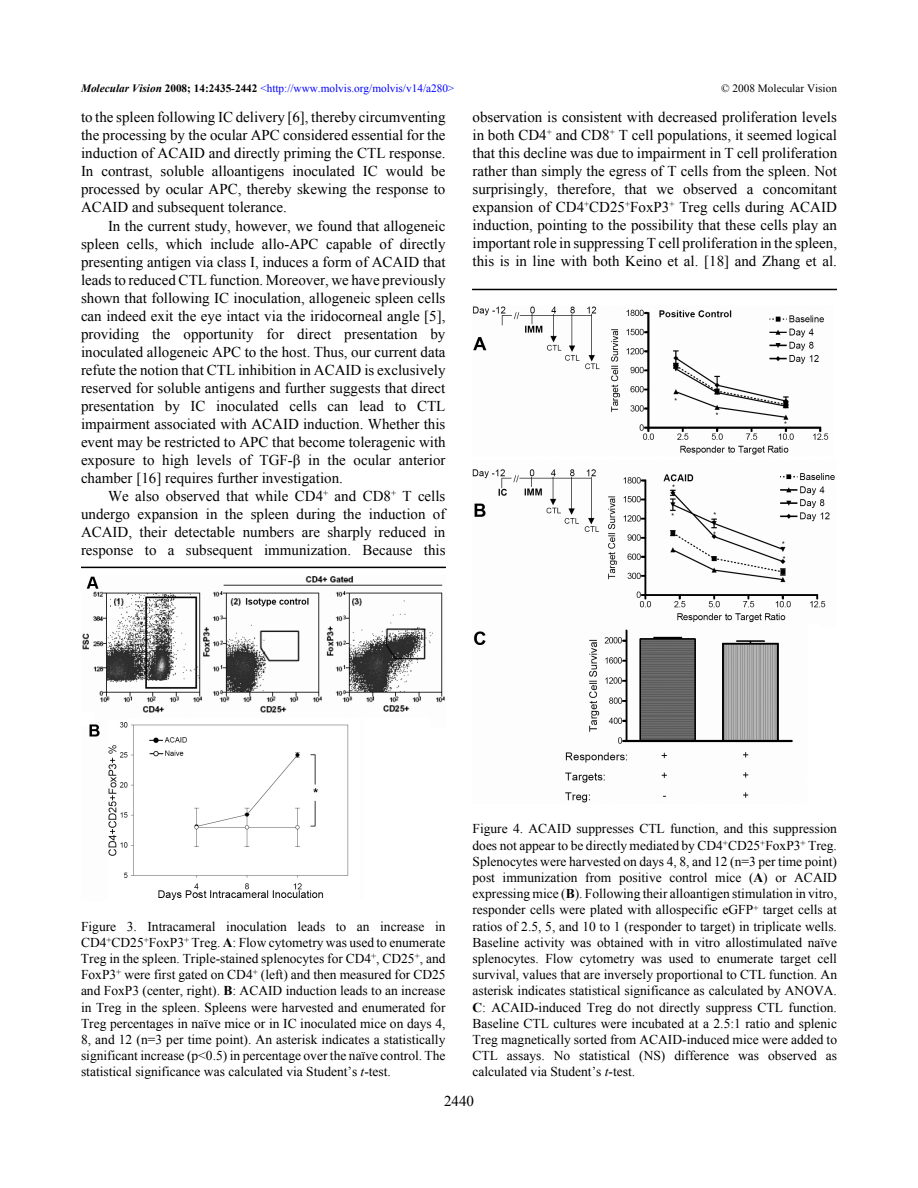
<style>
.page{position:relative;width:918px;height:1188px;background:#fff}
.page>*{position:absolute;margin:0;border:0;box-sizing:border-box;transform-origin:0 0}
.t1{font:15px/18px "Times New Roman";color:#000;text-align:justify}
.t2{font:13.5px/16.2px "Times New Roman";color:#000;text-align:justify}
.t3{font:11.25px "Times New Roman";color:#00f}
.t4{font:11.25px "Times New Roman";color:#000}
.s1{font-weight:700;font-style:italic;color:#000}
.s2{font-weight:700;color:#000}
.s3{font-weight:700}
.s4{font-style:italic}
</style>
<div class="page">
<hr style="left:81px;top:567px;width:365px;height:1px;background:#000">
<img style="left:82px;top:576px;width:363px;height:324px">
<hr style="left:472px;top:289px;width:365px;height:1px;background:#000">
<img style="left:472px;top:306px;width:363px;height:497px">
<p class="t3" style="left:81px;top:80px;width:375px"><span class="s1">Molecular Vision</span> <span class="s2">2008; 14:2435-2442</span> &lt;http://www.molvis.org/molvis/v14/a280&gt;</p>
<p class="t4" style="left:721px;top:80px;width:117px">© 2008 Molecular Vision</p>
<p class="t1" style="left:81px;top:108px;width:366px">to the spleen following IC delivery [6], thereby circumventing the processing by the ocular APC considered essential for the induction of ACAID and directly priming the CTL response.<br>In contrast, soluble alloantigens inoculated IC would be processed by ocular APC, thereby skewing the response to ACAID and subsequent tolerance.</p>
<p class="t1" style="left:81px;top:216px;width:366px;text-indent:27px">In the current study, however, we found that allogeneic spleen cells, which include allo-APC capable of directly presenting antigen via class I, induces a form of ACAID that leads to reduced CTL function. Moreover, we have previously shown that following IC inoculation, allogeneic spleen cells can indeed exit the eye intact via the iridocorneal angle [5], providing the opportunity for direct presentation by inoculated allogeneic APC to the host. Thus, our current data refute the notion that CTL inhibition in ACAID is exclusively reserved for soluble antigens and further suggests that direct presentation by IC inoculated cells can lead to CTL impairment associated with ACAID induction. Whether this event may be restricted to APC that become toleragenic with exposure to high levels of TGF-β in the ocular anterior chamber [16] requires further investigation.</p>
<p class="t1" style="left:81px;top:487px;width:366px;text-indent:27px">We also observed that while CD4<sup>+</sup> and CD8<sup>+</sup> T cells undergo expansion in the spleen during the induction of ACAID, their detectable numbers are sharply reduced in response to a subsequent immunization. Because this</p>
<p class="t1" style="left:472px;top:108px;width:366px">observation is consistent with decreased proliferation levels in both CD4<sup>+</sup> and CD8<sup>+</sup> T cell populations, it seemed logical that this decline was due to impairment in T cell proliferation rather than simply the egress of T cells from the spleen. Not surprisingly, therefore, that we observed a concomitant expansion of CD4<sup>+</sup>CD25<sup>+</sup>FoxP3<sup>+</sup> Treg cells during ACAID induction, pointing to the possibility that these cells play an important role in suppressing T cell proliferation in the spleen, this is in line with both Keino et al. [18] and Zhang et al.</p>
<p class="t2" style="left:81px;top:918px;width:366px">Figure 3. Intracameral inoculation leads to an increase in CD4<sup>+</sup>CD25<sup>+</sup>FoxP3<sup>+</sup> Treg. <span class="s3">A</span>: Flow cytometry was used to enumerate Treg in the spleen. Triple-stained splenocytes for CD4<sup>+</sup>, CD25<sup>+</sup>, and FoxP3<sup>+</sup> were first gated on CD4<sup>+</sup> (left) and then measured for CD25 and FoxP3 (center, right). <span class="s3">B</span>: ACAID induction leads to an increase in Treg in the spleen. Spleens were harvested and enumerated for Treg percentages in naïve mice or in IC inoculated mice on days 4, 8, and 12 (n=3 per time point). An asterisk indicates a statistically significant increase (p&lt;0.5) in percentage over the naïve control. The statistical significance was calculated via Student’s <span class="s4">t</span>-test.</p>
<p class="t2" style="left:472px;top:821px;width:366px">Figure 4. ACAID suppresses CTL function, and this suppression does not appear to be directly mediated by CD4<sup>+</sup>CD25<sup>+</sup>FoxP3<sup>+</sup> Treg.<br>Splenocytes were harvested on days 4, 8, and 12 (n=3 per time point) post immunization from positive control mice (<span class="s3">A</span>) or ACAID expressing mice (<span class="s3">B</span>). Following their alloantigen stimulation in vitro, responder cells were plated with allospecific eGFP<sup>+</sup> target cells at ratios of 2.5, 5, and 10 to 1 (responder to target) in triplicate wells.<br>Baseline activity was obtained with in vitro allostimulated naïve splenocytes. Flow cytometry was used to enumerate target cell survival, values that are inversely proportional to CTL function. An asterisk indicates statistical significance as calculated by ANOVA.<br><span class="s3">C</span>: ACAID-induced Treg do not directly suppress CTL function.<br>Baseline CTL cultures were incubated at a 2.5:1 ratio and splenic Treg magnetically sorted from ACAID-induced mice were added to CTL assays. No statistical (NS) difference was observed as calculated via Student’s <span class="s4">t</span>-test.</p>
<p class="t1" style="left:444px;top:1092px;width:31px">2440</p>
</div>
